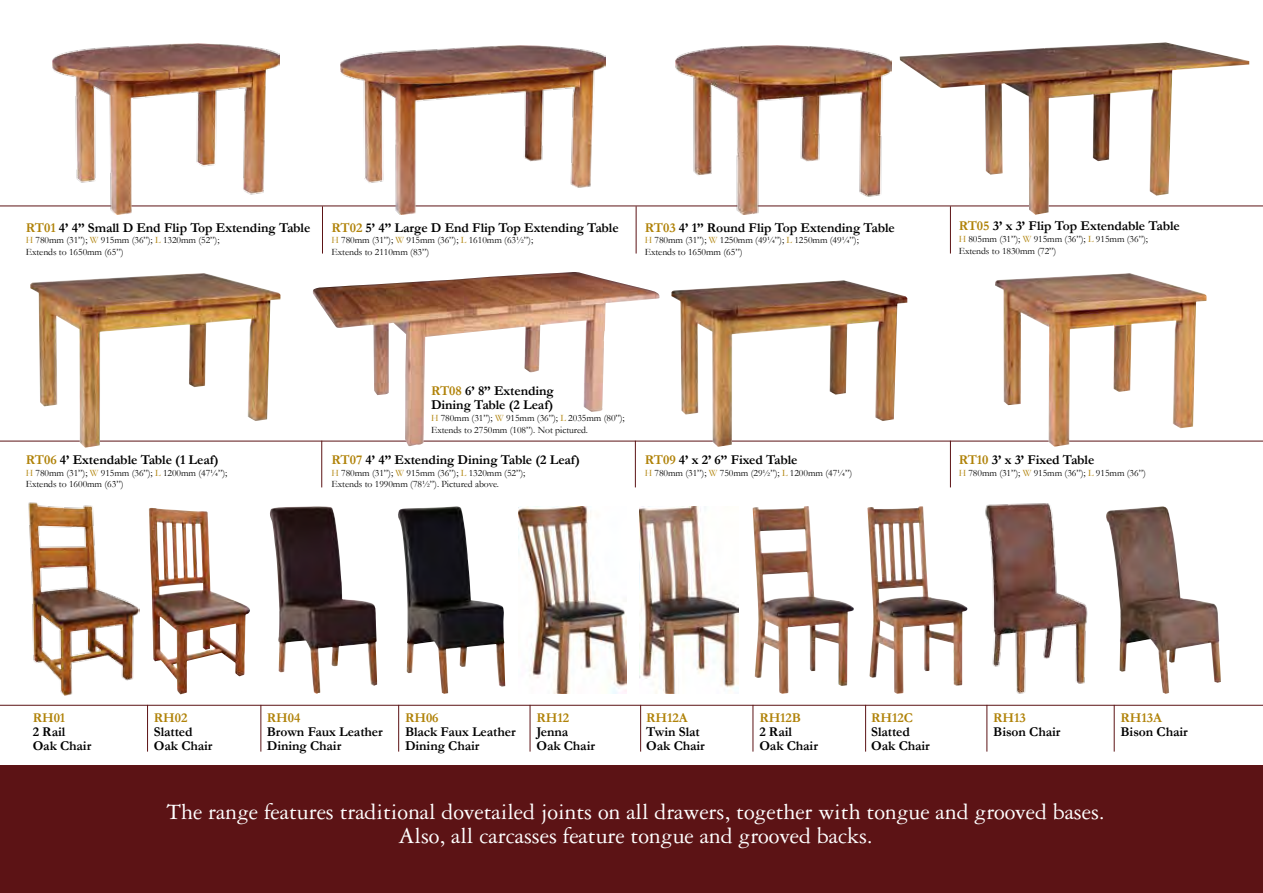
<style>
.page{position:relative;width:1263px;height:893px;background:#fff}
.page>*{position:absolute;margin:0;border:0;box-sizing:border-box;transform-origin:0 0}
.t1{font:24px/24px "Garamond 3 LT Std";letter-spacing:-.005em;color:#fff;text-align:center}
.t2{font:700 13.5px/14.2px "Garamond";letter-spacing:-.005em;color:#000}
.t3{font:700 13.5px "Garamond";letter-spacing:-.005em;color:#b08208}
.t4{font:9.75px/11.7px "Garamond";letter-spacing:-.005em;color:#000}
.s1{color:#b08208}
</style>
<div class="page">
<div style="left:0;top:766px;width:1263px;height:127px;background:#5c1315"></div>
<hr style="left:0;top:441px;width:1263px;height:1px;background:#5c1315">
<img style="left:312px;top:272px;width:349px;height:174px">
<hr style="left:0;top:705px;width:1263px;height:1px;background:#5c1315">
<img style="left:149px;top:508px;width:101px;height:187px">
<img style="left:28px;top:502px;width:112px;height:194px">
<img style="left:985px;top:503px;width:103px;height:191px">
<hr style="left:0;top:206px;width:1263px;height:1px;background:#5c1315">
<hr style="left:322px;top:206px;width:1px;height:48px;background:#5c1315">
<hr style="left:636px;top:206px;width:1px;height:48px;background:#5c1315">
<hr style="left:321px;top:441px;width:1px;height:46px;background:#5c1315">
<hr style="left:147px;top:705px;width:1px;height:47px;background:#5c1315">
<img style="left:900px;top:42px;width:349px;height:173px">
<img style="left:30px;top:273px;width:250px;height:175px">
<img style="left:995px;top:273px;width:211px;height:174px">
<img style="left:671px;top:280px;width:236px;height:167px">
<img style="left:53px;top:43px;width:227px;height:171px">
<img style="left:341px;top:45px;width:265px;height:170px">
<img style="left:676px;top:46px;width:215px;height:169px">
<img style="left:1106px;top:506px;width:115px;height:188px">
<img style="left:867px;top:506px;width:100px;height:188px">
<img style="left:753px;top:506px;width:101px;height:188px">
<img style="left:640px;top:506px;width:99px;height:188px">
<img style="left:519px;top:506px;width:107px;height:188px">
<img style="left:270px;top:506px;width:107px;height:188px">
<img style="left:398px;top:506px;width:107px;height:188px">
<hr style="left:635px;top:441px;width:1px;height:46px;background:#5c1315">
<hr style="left:950px;top:441px;width:1px;height:46px;background:#5c1315">
<hr style="left:260px;top:705px;width:1px;height:47px;background:#5c1315">
<hr style="left:398px;top:705px;width:1px;height:47px;background:#5c1315">
<hr style="left:530px;top:705px;width:1px;height:47px;background:#5c1315">
<hr style="left:640px;top:705px;width:1px;height:47px;background:#5c1315">
<hr style="left:752px;top:705px;width:1px;height:47px;background:#5c1315">
<hr style="left:865px;top:705px;width:1px;height:47px;background:#5c1315">
<hr style="left:986px;top:705px;width:1px;height:47px;background:#5c1315">
<hr style="left:1114px;top:705px;width:1px;height:47px;background:#5c1315">
<hr style="left:950px;top:206px;width:1px;height:48px;background:#5c1315">
<h2 class="t2" style="left:26px;top:220px;width:286px"><span class="s1">RT01</span> 4’ 4” Small D End Flip Top Extending Table</h2>
<p class="t4" style="left:26px;top:234px;width:195px"><span class="s1">H</span> 780mm (31”); <span class="s1">W</span> 915mm (36”); <span class="s1">L</span> 1320mm (52”);<br>Extends to 1650mm (65”)</p>
<h2 class="t2" style="left:331px;top:220px;width:289px"><span class="s1">RT02</span> 5’ 4” Large D End Flip Top Extending Table</h2>
<p class="t4" style="left:331px;top:234px;width:203px"><span class="s1">H</span> 780mm (31”); <span class="s1">W</span> 915mm (36”); <span class="s1">L</span> 1610mm (63½”);<br>Extends to 2110mm (83”)</p>
<h2 class="t2" style="left:645px;top:220px;width:252px"><span class="s1">RT03</span> 4’ 1” Round Flip Top Extending Table</h2>
<p class="t4" style="left:645px;top:234px;width:216px"><span class="s1">H</span> 780mm (31”); <span class="s1">W</span> 1250mm (49¼”); <span class="s1">L</span> 1250mm (49¼”);<br>Extends to 1650mm (65”)</p>
<h2 class="t2" style="left:26px;top:453px;width:194px"><span class="s1">RT06</span> 4’ Extendable Table (1 Leaf)</h2>
<p class="t4" style="left:26px;top:467px;width:203px"><span class="s1">H</span> 780mm (31”); <span class="s1">W</span> 915mm (36”); <span class="s1">L</span> 1200mm (47¼”);<br>Extends to 1600mm (63”)</p>
<h2 class="t2" style="left:431px;top:384px;width:124px"><span class="s1">RT08</span> 6’ 8” Extending<br>Dining Table (2 Leaf)</h2>
<p class="t4" style="left:431px;top:412px;width:195px"><span class="s1">H</span> 780mm (31”); <span class="s1">W</span> 915mm (36”); <span class="s1">L</span> 2035mm (80”);<br>Extends to 2750mm (108”). Not pictured.</p>
<h2 class="t2" style="left:331px;top:453px;width:250px"><span class="s1">RT07</span> 4’ 4” Extending Dining Table (2 Leaf)</h2>
<p class="t4" style="left:331px;top:467px;width:195px"><span class="s1">H</span> 780mm (31”); <span class="s1">W</span> 915mm (36”); <span class="s1">L</span> 1320mm (52”);<br>Extends to 1990mm (78½”). Pictured above.</p>
<h2 class="t2" style="left:645px;top:453px;width:154px"><span class="s1">RT09</span> 4’ x 2’ 6” Fixed Table</h2>
<p class="t4" style="left:645px;top:467px;width:209px"><span class="s1">H</span> 780mm (31”); <span class="s1">W</span> 750mm (29½”); <span class="s1">L</span> 1200mm (47¼”)</p>
<h2 class="t2" style="left:959px;top:219px;width:223px"><span class="s1">RT05</span> 3’ x 3’ Flip Top Extendable Table</h2>
<p class="t4" style="left:959px;top:233px;width:191px"><span class="s1">H</span> 805mm (31”); <span class="s1">W</span> 915mm (36”); <span class="s1">L</span> 915mm (36”);<br>Extends to 1830mm (72”)</p>
<h2 class="t2" style="left:959px;top:453px;width:137px"><span class="s1">RT10</span> 3’ x 3’ Fixed Table</h2>
<p class="t4" style="left:959px;top:467px;width:189px"><span class="s1">H</span> 780mm (31”); <span class="s1">W</span> 915mm (36”); <span class="s1">L</span> 915mm (36”)</p>
<h2 class="t3" style="left:33px;top:708px;width:34px">RH01</h2>
<h2 class="t2" style="left:33px;top:725px;width:60px">2 Rail<br>Oak Chair</h2>
<h2 class="t3" style="left:154px;top:708px;width:35px">RH02</h2>
<h2 class="t2" style="left:154px;top:725px;width:60px">Slatted<br>Oak Chair</h2>
<h2 class="t3" style="left:267px;top:708px;width:35px">RH04</h2>
<h2 class="t2" style="left:267px;top:725px;width:117px">Brown Faux Leather<br>Dining Chair</h2>
<h2 class="t3" style="left:405px;top:708px;width:35px">RH06</h2>
<h2 class="t2" style="left:405px;top:725px;width:112px">Black Faux Leather<br>Dining Chair</h2>
<h2 class="t3" style="left:536px;top:708px;width:34px">RH12</h2>
<h2 class="t2" style="left:536px;top:725px;width:60px">Jenna<br>Oak Chair</h2>
<h2 class="t3" style="left:646px;top:708px;width:43px">RH12A</h2>
<h2 class="t2" style="left:646px;top:725px;width:60px">Twin Slat<br>Oak Chair</h2>
<h2 class="t3" style="left:759px;top:708px;width:43px">RH12B</h2>
<h2 class="t2" style="left:759px;top:725px;width:60px">2 Rail<br>Oak Chair</h2>
<h2 class="t3" style="left:871px;top:708px;width:43px">RH12C</h2>
<h2 class="t2" style="left:871px;top:725px;width:60px">Slatted<br>Oak Chair</h2>
<h2 class="t3" style="left:993px;top:708px;width:34px">RH13</h2>
<h2 class="t2" style="left:993px;top:725px;width:69px">Bison Chair</h2>
<h2 class="t3" style="left:1120px;top:708px;width:43px">RH13A</h2>
<h2 class="t2" style="left:1120px;top:725px;width:69px">Bison Chair</h2>
<h1 class="t1" style="left:167px;top:800px;width:940px">The range features traditional dovetailed joints on all drawers, together with tongue and grooved bases.<br>Also, all carcasses feature tongue and grooved backs.</h1>
</div>
